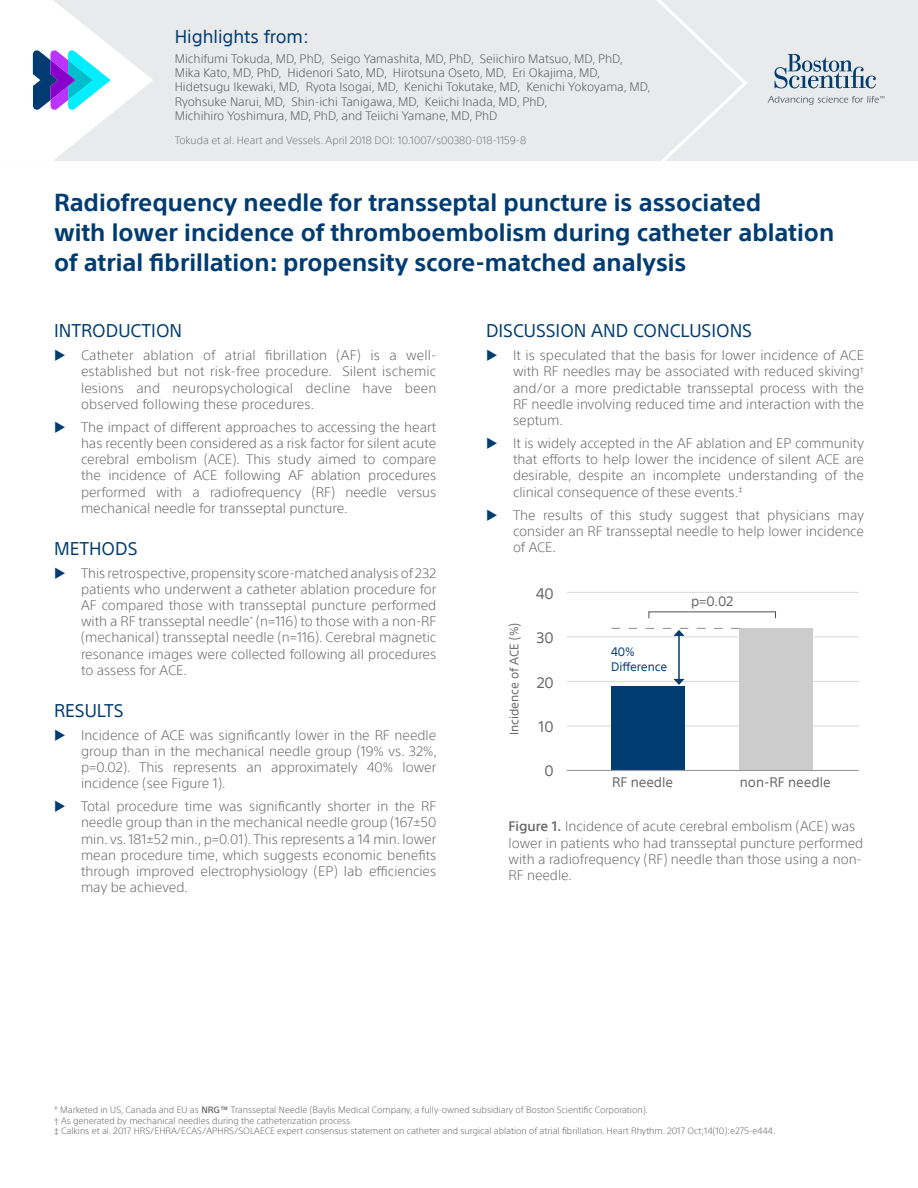
<style>
.page{position:relative;width:918px;height:1188px;background:#fff}
.page>*{position:absolute;margin:0;border:0;box-sizing:border-box;transform-origin:0 0}
.t1{font:700 24px/30px "SST";color:#003c71}
.t2{font:18px "SST";color:#003c71}
.t3{font:15px "SST";color:#666767}
.t4{font:300 13.5px/16.2px "SST";color:#666767;text-align:justify}
.t5{font:13.5px "SST";color:#666767}
.t6{font:300 12px/14.4px "SST";color:#58595b}
.t7{font:12px "SST";color:#666767}
.t8{font:12px/14.4px "SST";color:#003c71}
.t9{font:300 10.5px "SST";color:#58595b}
.t10{font:300 9px/10.8px "SST";color:#666767}
.s1{font-weight:500}
</style>
<div class="page">
<div style="left:0;top:0;width:918px;height:161px;background:#e9eaeb"></div>
<svg style="left:0;top:0;width:153px;height:161px"></svg>
<svg style="left:657px;top:0;width:90px;height:161px"></svg>
<svg style="left:774px;top:54px;width:102px;height:34px"></svg>
<svg style="left:768px;top:96px;width:116px;height:9px"></svg>
<hr style="left:567px;top:726px;width:292px;height:1px;background:#ccc">
<hr style="left:567px;top:681px;width:292px;height:1px;background:#ccc">
<hr style="left:567px;top:637px;width:292px;height:1px;background:#ccc">
<hr style="left:567px;top:592px;width:292px;height:1px;background:#ccc">
<div style="left:740px;top:628px;width:73px;height:143px;background:#ccc"></div>
<div style="left:611px;top:686px;width:74px;height:85px;background:#003c71"></div>
<hr style="left:678px;top:635px;width:2px;height:45px;background:#003c71">
<svg style="left:611px;top:628px;width:129px;height:8px"></svg>
<svg style="left:673px;top:679px;width:12px;height:6px"></svg>
<hr style="left:567px;top:770px;width:292px;height:1px;background:#999">
<h2 class="t2" style="left:175px;top:26px;width:136px">Highlights from:</h2>
<p class="t6" style="left:175px;top:51px;width:478px">Michifumi Tokuda, MD, PhD, Seigo Yamashita, MD, PhD, Seiichiro Matsuo, MD, PhD, Mika Kato, MD, PhD, Hidenori Sato, MD, Hirotsuna Oseto, MD, Eri Okajima, MD, Hidetsugu Ikewaki, MD, Ryota Isogai, MD, Kenichi Tokutake, MD, Kenichi Yokoyama, MD, Ryohsuke Narui, MD, Shin-ichi Tanigawa, MD, Keiichi Inada, MD, PhD,<br>Michihiro Yoshimura, MD, PhD, and Teiichi Yamane, MD, PhD</p>
<p class="t9" style="left:175px;top:134px;width:353px">Tokuda et al. Heart and Vessels. April 2018 DOI: 10.1007/s00380-018-1159-8</p>
<h1 class="t1" style="left:54px;top:187px;width:782px">Radiofrequency needle for transseptal puncture is associated<br>with lower incidence of thromboembolism during catheter ablation of atrial fibrillation: propensity score‑matched analysis</h1>
<h2 class="t2" style="left:54px;top:320px;width:130px">INTRODUCTION</h2>
<p class="t4" style="left:81px;top:347px;width:357px">Catheter ablation of atrial fibrillation (AF) is a well&shy;established but not risk-free procedure. Silent ischemic lesions and neuropsychological decline have been observed following these procedures.</p>
<p class="t4" style="left:81px;top:419px;width:357px">The impact of different approaches to accessing the heart has recently been considered as a risk factor for silent acute cerebral embolism (ACE). This study aimed to compare the incidence of ACE following AF ablation procedures performed with a radiofrequency (RF) needle versus mechanical needle for transseptal puncture.</p>
<h2 class="t2" style="left:54px;top:538px;width:85px">METHODS</h2>
<p class="t4" style="left:81px;top:565px;width:357px">This retrospective, propensity score-matched analysis of 232 patients who underwent a catheter ablation procedure for AF compared those with transseptal puncture performed with a RF transseptal needle<sup>*</sup> (n=116) to those with a non-RF (mechanical) transseptal needle (n=116). Cerebral magnetic resonance images were collected following all procedures to assess for ACE.</p>
<h2 class="t2" style="left:54px;top:700px;width:71px">RESULTS</h2>
<p class="t4" style="left:81px;top:727px;width:357px">Incidence of ACE was significantly lower in the RF needle group than in the mechanical needle group (19% vs. 32%, p=0.02). This represents an approximately 40% lower incidence (see Figure 1).</p>
<p class="t4" style="left:81px;top:798px;width:357px">Total procedure time was significantly shorter in the RF needle group than in the mechanical needle group (167±50 min. vs. 181±52 min., p=0.01). This represents a 14 min. lower mean procedure time, which suggests economic benefits through improved electrophysiology (EP) lab efficiencies may be achieved.</p>
<h2 class="t2" style="left:486px;top:320px;width:268px">DISCUSSION AND CONCLUSIONS</h2>
<p class="t4" style="left:513px;top:347px;width:353px">It is speculated that the basis for lower incidence of ACE with RF needles may be associated with reduced skiving<sup>† </sup>and/or a more predictable transseptal process with the RF needle involving reduced time and interaction with the septum.</p>
<p class="t4" style="left:513px;top:435px;width:353px">It is widely accepted in the AF ablation and EP community that efforts to help lower the incidence of silent ACE are desirable, despite an incomplete understanding of the clinical consequence of these events.<sup>‡</sup></p>
<p class="t4" style="left:513px;top:507px;width:353px">The results of this study suggest that physicians may consider an RF transseptal needle to help lower incidence of ACE.</p>
<p class="t7" style="left:507px;top:735px;width:114px;rotate:-90deg">Incidence of ACE (%)</p>
<p class="t3" style="left:536px;top:585px;width:19px">40</p>
<p class="t3" style="left:537px;top:629px;width:19px">30</p>
<p class="t3" style="left:537px;top:673px;width:19px">20</p>
<p class="t3" style="left:539px;top:718px;width:17px">10</p>
<p class="t3" style="left:545px;top:762px;width:11px">0</p>
<p class="t8" style="left:611px;top:645px;width:58px">40%<br>Difference</p>
<p class="t5" style="left:691px;top:593px;width:44px">p=0.02</p>
<p class="t5" style="left:612px;top:774px;width:63px">RF needle</p>
<p class="t5" style="left:740px;top:774px;width:92px">non-RF needle</p>
<p class="t4" style="left:509px;top:818px;width:356px;text-align:left"><span class="s1">Figure 1.</span> Incidence of acute cerebral embolism (ACE) was lower in patients who had transseptal puncture performed with a radiofrequency (RF) needle than those using a non-RF needle.</p>
<p class="t10" style="left:54px;top:1104px;width:723px">* Marketed in US, Canada and EU as <span class="s1">NRG™</span> Transseptal Needle (Baylis Medical Company, a fully-owned subsidiary of Boston Scientific Corporation).<br>† As generated by mechanical needles during the catheterization process<br>‡ Calkins et al. 2017 HRS/EHRA/ECAS/APHRS/SOLAECE expert consensus statement on catheter and surgical ablation of atrial fibrillation. Heart Rhythm. 2017 Oct;14(10):e275-e444.</p>
</div>
